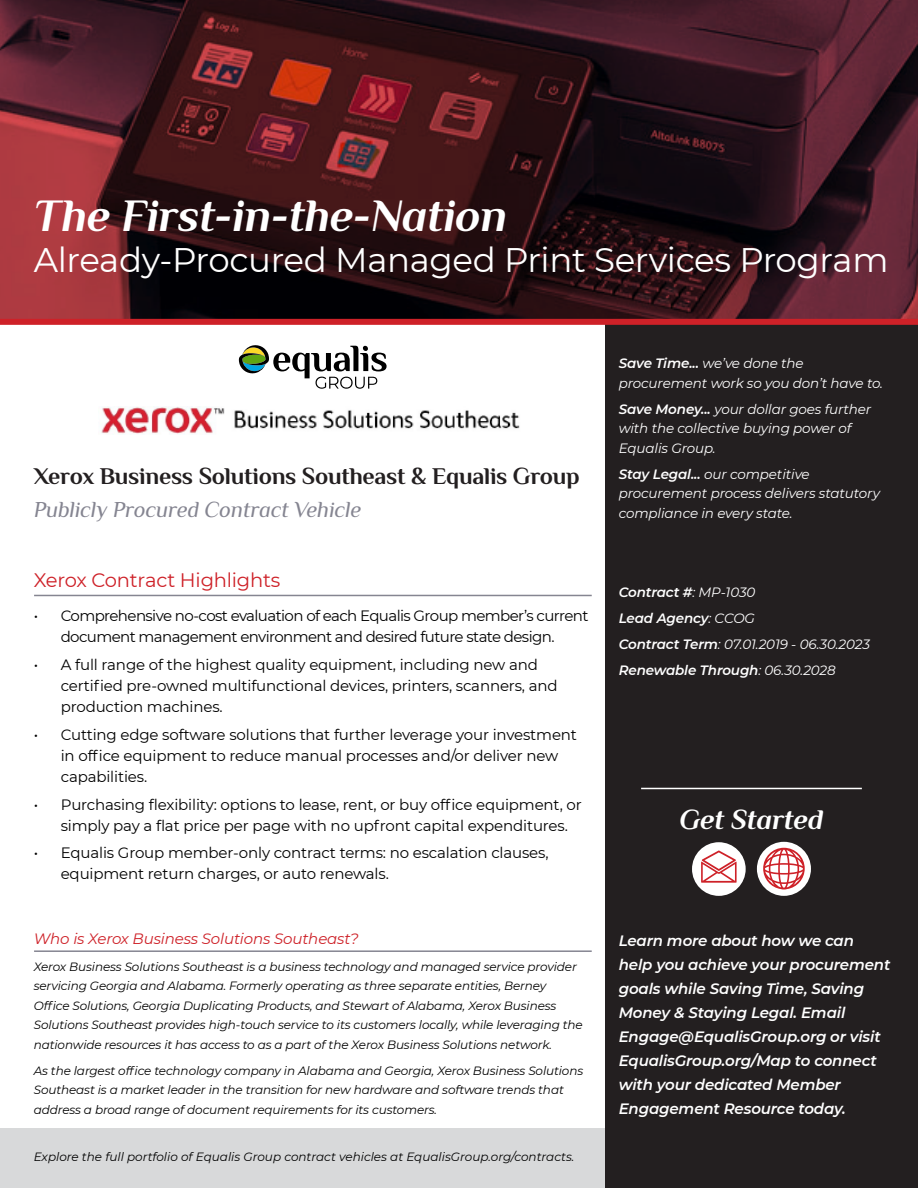
<style>
.page{position:relative;width:918px;height:1188px;background:#fff}
.page>*{position:absolute;margin:0;border:0;box-sizing:border-box;transform-origin:0 0}
.t1{font:italic 700 46.5px "Philosopher";letter-spacing:-.01em;color:#fff}
.t2{font:34.05px "Montserrat";letter-spacing:-.01em;color:#fff}
.t3{font:italic 700 28.5px "Philosopher";letter-spacing:-.01em;color:#fff}
.t4{font:700 24px "Philosopher";letter-spacing:-.01em;color:#231f20}
.t5{font:italic 22.5px "Philosopher";letter-spacing:-.01em;color:#858591}
.t6{font:19.5px "Montserrat";letter-spacing:-.01em;color:#ce2128}
.t7{font:15px/21px "Montserrat";letter-spacing:-.01em;color:#000}
.t8{font:italic 600 15px/24px "Montserrat";letter-spacing:-.01em;color:#fff}
.t9{font:15px/21px "Montserrat";letter-spacing:-.04em;color:#000;text-align:center}
.t10{font:italic 15px "Montserrat";letter-spacing:-.01em;color:#ce2128}
.t11{font:italic 13.5px/19.5px "Montserrat";letter-spacing:-.01em;color:#fff}
.t12{font:italic 600 13.5px/26.2px "Montserrat";letter-spacing:-.01em;color:#fff}
.t13{font:italic 12px/19.5px "Montserrat";letter-spacing:-.01em;color:#000}
.s1{font-weight:600}
.s2{font-weight:400}
</style>
<div class="page">
<svg style="left:0;top:0;width:918px;height:319px;background:#41181e"></svg>
<div style="left:0;top:1128px;width:614px;height:60px;background:#d8d9da"></div>
<div style="left:605px;top:322px;width:313px;height:866px;background:#231f20"></div>
<hr style="left:34px;top:595px;width:558px;height:1px;background:#858591">
<hr style="left:34px;top:950px;width:558px;height:2px;background:#858591">
<hr style="left:641px;top:788px;width:221px;height:1px;background:#fff">
<div style="left:692px;top:842px;width:54px;height:54px;background:#fff;border-radius:50%"></div>
<svg style="left:701px;top:850px;width:36px;height:33px"></svg>
<div style="left:757px;top:842px;width:54px;height:54px;background:#fff;border-radius:50%"></div>
<svg style="left:763px;top:848px;width:42px;height:42px"></svg>
<div style="left:0;top:319px;width:918px;height:6px;background:#ce2128"></div>
<svg style="left:239px;top:345px;width:148px;height:44px"></svg>
<img style="left:101px;top:406px;width:419px;height:28px">
<h1 class="t1" style="left:34px;top:183px;width:475px">The First-in-the-Nation</h1>
<h2 class="t2" style="left:34px;top:236px;width:856px">Already-Procured Managed Print Services Program</h2>
<h3 class="t4" style="left:34px;top:460px;width:548px">Xerox Business Solutions Southeast &amp; Equalis Group</h3>
<h3 class="t5" style="left:34px;top:495px;width:329px">Publicly Procured Contract Vehicle</h3>
<h3 class="t6" style="left:34px;top:567px;width:248px">Xerox Contract Highlights</h3>
<p class="t9" style="left:34px;top:605px;width:556px">• Comprehensive no-cost evaluation of each Equalis Group member’s current document management environment and desired future state design.</p>
<p class="t7" style="left:61px;top:654px;width:498px;text-indent:-27px">• A full range of the highest quality equipment, including new and certified pre-owned multifunctional devices, printers, scanners, and production machines.</p>
<p class="t7" style="left:61px;top:724px;width:518px;text-indent:-27px">• Cutting edge software solutions that further leverage your investment in office equipment to reduce manual processes and/or deliver new capabilities.</p>
<p class="t7" style="left:61px;top:793px;width:523px;text-indent:-27px">• Purchasing flexibility: options to lease, rent, or buy office equipment, or simply pay a flat price per page with no upfront capital expenditures.</p>
<p class="t7" style="left:61px;top:842px;width:489px;text-indent:-27px">• Equalis Group member-only contract terms: no escalation clauses, equipment return charges, or auto renewals.</p>
<p class="t10" style="left:34px;top:929px;width:326px">Who is Xerox Business Solutions Southeast?</p>
<p class="t13" style="left:34px;top:956px;width:551px">Xerox Business Solutions Southeast is a business technology and managed service provider servicing Georgia and Alabama. Formerly operating as three separate entities, Berney Office Solutions, Georgia Duplicating Products, and Stewart of Alabama, Xerox Business Solutions Southeast provides high-touch service to its customers locally, while leveraging the nationwide resources it has access to as a part of the Xerox Business Solutions network.</p>
<p class="t13" style="left:34px;top:1060px;width:551px">As the largest office technology company in Alabama and Georgia, Xerox Business Solutions<br>Southeast is a market leader in the transition for new hardware and software trends that address a broad range of document requirements for its customers.</p>
<p class="t13" style="left:34px;top:1147px;width:542px">Explore the full portfolio of Equalis Group contract vehicles at EqualisGroup.org/contracts.</p>
<p class="t11" style="left:619px;top:353px;width:266px"><span class="s1">Save Time...</span> we’ve done the procurement work so you don’t have to.</p>
<p class="t11" style="left:619px;top:399px;width:254px"><span class="s1">Save Money...</span> your dollar goes further with the collective buying power of<br>Equalis Group.</p>
<p class="t11" style="left:619px;top:464px;width:263px"><span class="s1">Stay Legal...</span> our competitive procurement process delivers statutory compliance in every state.</p>
<p class="t12" style="left:619px;top:578px;width:253px">Contract #<span class="s2">: MP-1030<br></span>Lead Agency<span class="s2">: CCOG<br></span>Contract Term<span class="s2">: 07.01.2019 - 06.30.2023<br></span>Renewable Through<span class="s2">: 06.30.2028</span></p>
<h3 class="t3" style="left:680px;top:800px;width:145px">Get Started</h3>
<p class="t8" style="left:619px;top:928px;width:273px">Learn more about how we can help you achieve your procurement goals while Saving Time, Saving<br>Money &amp; Staying Legal. Email<br>Engage@EqualisGroup.org or visit<br>EqualisGroup.org/Map to connect with your dedicated Member<br>Engagement Resource today.</p>
</div>
